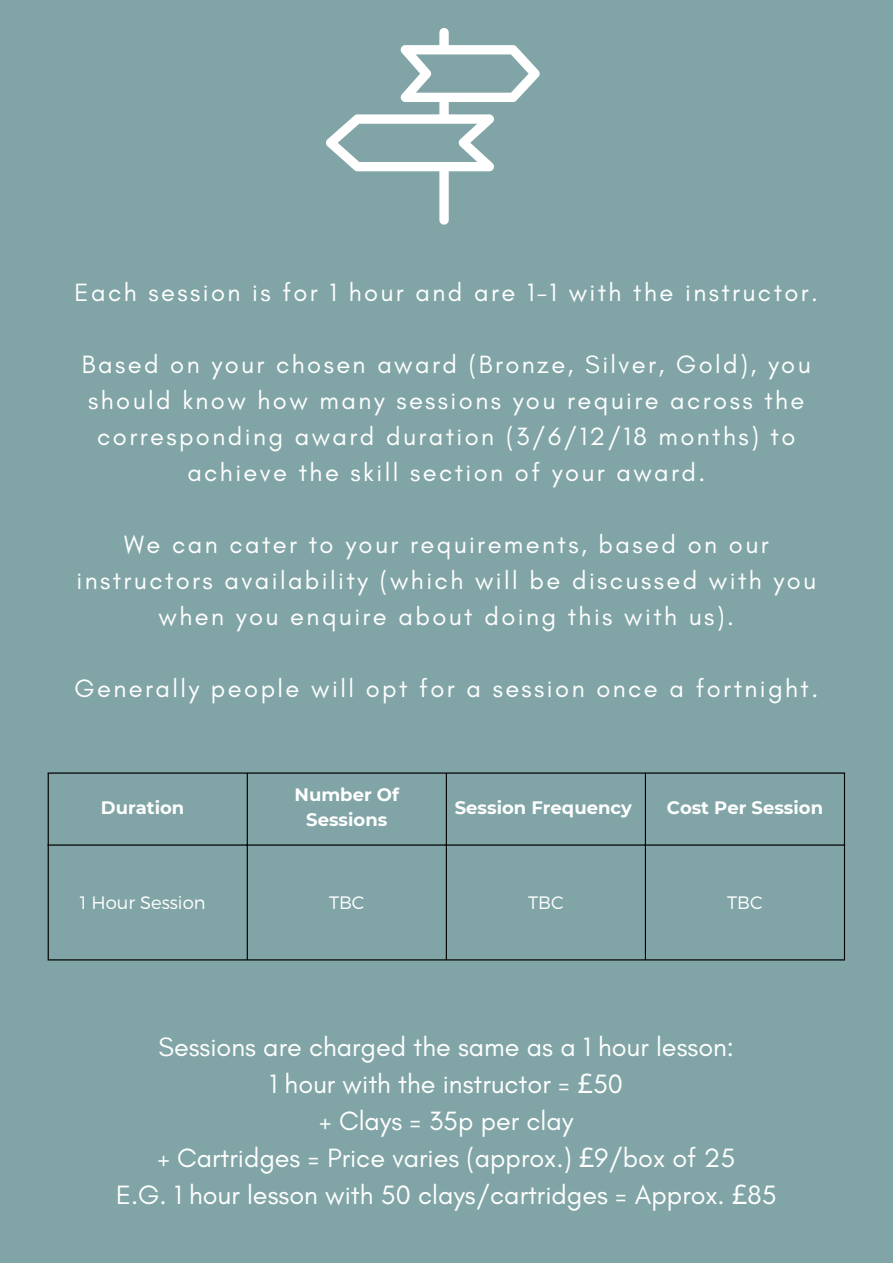
<style>
.page{position:relative;width:893px;height:1264px;background:#fff}
.page>*{position:absolute;margin:0;border:0;box-sizing:border-box;transform-origin:0 0}
.t1{font:27px "Glacial Indifference";color:#fff}
.t2{font:25.5px/36px "Glacial Indifference";letter-spacing:.095em;color:#fff;text-align:center}
.t3{font:700 18px/25.8px "Montserrat";color:#fff;text-align:center}
.t4{font:300 18px "Montserrat";color:#fff}
.s1{font-family:"Noto Sans"}
</style>
<div class="page">
<div style="left:0;top:0;width:892px;height:1262px;background:#81a5a6"></div>
<svg style="left:326px;top:28px;width:213px;height:197px"></svg>
<hr style="left:48px;top:773px;width:1px;height:186px;background:#000">
<hr style="left:247px;top:773px;width:1px;height:186px;background:#000">
<hr style="left:446px;top:773px;width:1px;height:186px;background:#000">
<hr style="left:644px;top:773px;width:2px;height:186px;background:#000">
<hr style="left:843px;top:773px;width:2px;height:186px;background:#000">
<hr style="left:48px;top:772px;width:797px;height:1px;background:#000">
<hr style="left:48px;top:844px;width:797px;height:1px;background:#000">
<hr style="left:48px;top:959px;width:797px;height:1px;background:#000">
<p class="t2" style="left:75px;top:274px;width:744px">Each session is for 1 hour and are 1-1 with the instructor.</p>
<p class="t2" style="left:82px;top:346px;width:730px">Based on your chosen award (Bronze, Silver, Gold), you should know how many sessions you require across the corresponding award duration (3/6/12/18 months) to achieve the skill section of your award.</p>
<p class="t2" style="left:76px;top:526px;width:741px">We can cater to your requirements, based on our instructors availability (which will be discussed with you when you enquire about doing this with us).</p>
<p class="t2" style="left:74px;top:670px;width:745px">Generally people will opt for a session once a fortnight.</p>
<p class="t3" style="left:101px;top:794px;width:85px">Duration</p>
<p class="t3" style="left:294px;top:781px;width:106px">Number Of<br>Sessions</p>
<p class="t3" style="left:455px;top:794px;width:178px">Session Frequency</p>
<p class="t3" style="left:666px;top:794px;width:158px">Cost Per Session</p>
<p class="t4" style="left:80px;top:890px;width:127px">1 Hour Session</p>
<p class="t4" style="left:329px;top:890px;width:37px">TBC</p>
<p class="t4" style="left:528px;top:890px;width:37px">TBC</p>
<p class="t4" style="left:727px;top:890px;width:37px">TBC</p>
<p class="t1" style="left:158px;top:1030px;width:577px">Sessions are charged the same as a 1 hour lesson:</p>
<p class="t1" style="left:269px;top:1067px;width:355px">1 hour with the instructor = <span class="s1">£</span>50</p>
<p class="t1" style="left:319px;top:1104px;width:255px">+ Clays = 35p per clay</p>
<p class="t1" style="left:157px;top:1141px;width:579px">+ Cartridges = Price varies (approx.) <span class="s1">£</span>9/box of 25</p>
<p class="t1" style="left:116px;top:1178px;width:662px">E.G. 1 hour lesson with 50 clays/cartridges = Approx. <span class="s1">£</span>85</p>
</div>
